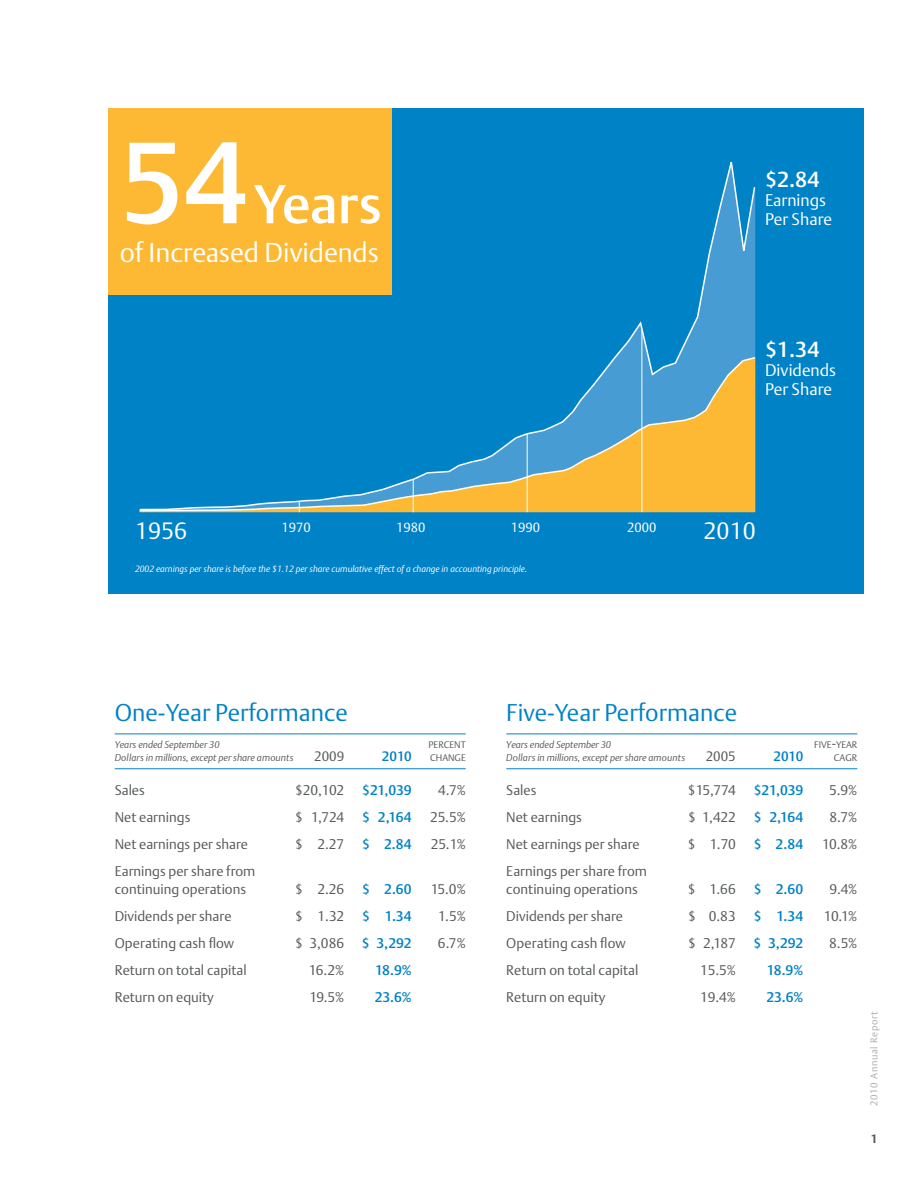
<style>
.page{position:relative;width:918px;height:1188px;background:#fff}
.page>*{position:absolute;margin:0;border:0;box-sizing:border-box;transform-origin:0 0}
.t1{font:500 54px "DTL Argo T";letter-spacing:-.005em;color:#fff}
.t2{font:300 27px "DTL Argo T";color:#fff}
.t3{font:300 24px "DTL Argo T";color:#0082c6}
.t4{font:300 23.4px "DTL Argo T";color:#fff}
.t5{font:500 21.45px "DTL Argo T";color:#fff}
.t6{font:300 16.65px/19px "DTL Argo T";color:#fff}
.t7{font:300 13.8px/18px "DTL Argo T";color:#56595a}
.t8{font:500 13.8px "DTL Argo T";letter-spacing:-.005em;color:#0082c6}
.t9{font:300 13.5px "DTL Argo T";color:#56595a}
.t10{font:500 13.5px "DTL Argo T";color:#0082c6}
.t11{font:300 13.2px "DTL Argo T";color:#fff}
.t12{font:700 12px "DTL Argo T";color:#56595a}
.t13{font:italic 300 9.75px "DTL Argo T";color:#56595a}
.t14{font:300 9.75px "DTL Argo T";letter-spacing:.07em;color:#aaacad}
.t15{font:300 9.45px "DTL Argo T";color:#56595a}
.t16{font:italic 300 9px "DTL Argo T";color:#fff}
.s1{font-size:114px}
.s2{font-size:13.5px}
</style>
<div class="page">
<hr style="left:115px;top:734px;width:351px;height:1px;background:#0082c6">
<hr style="left:115px;top:769px;width:351px;height:1px;background:#0082c6">
<hr style="left:506px;top:734px;width:351px;height:1px;background:#0082c6">
<hr style="left:506px;top:769px;width:351px;height:1px;background:#0082c6">
<div style="left:108px;top:108px;width:756px;height:486px;background:#0082c6"></div>
<div style="left:108px;top:108px;width:284px;height:187px;background:#fdb934"></div>
<svg style="left:139px;top:162px;width:617px;height:349px"></svg>
<h1 class="t1" style="left:120px;top:172px;width:263px"><span class="s1">54</span>Years</h1>
<h2 class="t2" style="left:120px;top:237px;width:261px">of Increased Dividends</h2>
<h3 class="t5" style="left:765px;top:167px;width:56px">$2.84</h3>
<p class="t6" style="left:765px;top:191px;width:69px">Earnings<br>Per Share</p>
<h3 class="t5" style="left:765px;top:336px;width:56px">$1.34</h3>
<p class="t6" style="left:765px;top:360px;width:73px">Dividends<br>Per Share</p>
<h3 class="t4" style="left:135px;top:517px;width:54px">1956</h3>
<p class="t11" style="left:282px;top:519px;width:31px">1970</p>
<p class="t11" style="left:396px;top:519px;width:31px">1980</p>
<p class="t11" style="left:511px;top:519px;width:31px">1990</p>
<p class="t11" style="left:627px;top:519px;width:31px">2000</p>
<h3 class="t4" style="left:704px;top:517px;width:54px">2010</h3>
<p class="t16" style="left:135px;top:563px;width:394px">2002 earnings per share is before the $1.12 per share cumulative effect of a change in accounting principle.</p>
<h3 class="t3" style="left:115px;top:698px;width:235px">One-Year Performance</h3>
<p class="t13" style="left:115px;top:738px;width:106px">Years ended September 30</p>
<p class="t15" style="left:429px;top:739px;width:39px">PERCENT</p>
<p class="t13" style="left:115px;top:752px;width:180px">Dollars in millions, except per share amounts</p>
<p class="t9" style="left:314px;top:748px;width:32px">2009</p>
<p class="t10" style="left:382px;top:748px;width:31px">2010</p>
<p class="t15" style="left:430px;top:752px;width:37px">CHANGE</p>
<p class="t7" style="left:115px;top:781px;width:32px">Sales</p>
<p class="t7" style="left:295px;top:781px;width:51px">$20,102</p>
<p class="t8" style="left:362px;top:782px;width:51px">$21,039</p>
<p class="t7" style="left:438px;top:781px;width:29px">4.7%</p>
<p class="t7" style="left:115px;top:808px;width:77px">Net earnings</p>
<p class="t7" style="left:295px;top:808px;width:51px">$ 1,724</p>
<p class="t8" style="left:362px;top:809px;width:51px">$ 2,164</p>
<p class="t7" style="left:430px;top:808px;width:37px">25.5%</p>
<p class="t7" style="left:115px;top:835px;width:135px">Net earnings per share</p>
<p class="t7" style="left:295px;top:835px;width:51px">$ 2.27</p>
<p class="t8" style="left:362px;top:836px;width:51px">$ 2.84</p>
<p class="t7" style="left:431px;top:835px;width:36px">25.1%</p>
<p class="t7" style="left:115px;top:862px;width:142px">Earnings per share from continuing operations</p>
<p class="t7" style="left:295px;top:880px;width:51px">$ 2.26</p>
<p class="t8" style="left:362px;top:881px;width:51px">$ 2.60</p>
<p class="t7" style="left:431px;top:880px;width:37px">15.0%</p>
<p class="t7" style="left:115px;top:907px;width:118px">Dividends per share</p>
<p class="t7" style="left:295px;top:907px;width:51px">$ 1.32</p>
<p class="t8" style="left:362px;top:908px;width:51px">$ 1.34</p>
<p class="t7" style="left:438px;top:907px;width:29px">1.5%</p>
<p class="t7" style="left:115px;top:934px;width:121px">Operating cash flow</p>
<p class="t7" style="left:295px;top:934px;width:51px">$ 3,086</p>
<p class="t8" style="left:362px;top:935px;width:51px">$ 3,292</p>
<p class="t7" style="left:438px;top:934px;width:29px">6.7%</p>
<p class="t7" style="left:115px;top:961px;width:134px">Return on total capital</p>
<p class="t7" style="left:309px;top:961px;width:37px">16.2%</p>
<p class="t8" style="left:375px;top:962px;width:38px">18.9%</p>
<p class="t7" style="left:115px;top:988px;width:101px">Return on equity</p>
<p class="t7" style="left:309px;top:988px;width:36px">19.5%</p>
<p class="t8" style="left:375px;top:989px;width:38px">23.6%</p>
<h3 class="t3" style="left:506px;top:698px;width:232px">Five-Year Performance</h3>
<p class="t13" style="left:506px;top:738px;width:106px">Years ended September 30</p>
<p class="t15" style="left:814px;top:739px;width:44px">FIVE<span class="s2">-</span>YEAR</p>
<p class="t13" style="left:506px;top:752px;width:180px">Dollars in millions, except per share amounts</p>
<p class="t9" style="left:706px;top:748px;width:32px">2005</p>
<p class="t10" style="left:773px;top:748px;width:31px">2010</p>
<p class="t15" style="left:834px;top:752px;width:25px">CAGR</p>
<p class="t7" style="left:506px;top:781px;width:32px">Sales</p>
<p class="t7" style="left:688px;top:781px;width:49px">$15,774</p>
<p class="t8" style="left:754px;top:782px;width:51px">$21,039</p>
<p class="t7" style="left:829px;top:781px;width:30px">5.9%</p>
<p class="t7" style="left:506px;top:808px;width:77px">Net earnings</p>
<p class="t7" style="left:688px;top:808px;width:49px">$ 1,422</p>
<p class="t8" style="left:754px;top:809px;width:51px">$ 2,164</p>
<p class="t7" style="left:830px;top:808px;width:29px">8.7%</p>
<p class="t7" style="left:506px;top:835px;width:135px">Net earnings per share</p>
<p class="t7" style="left:688px;top:835px;width:49px">$ 1.70</p>
<p class="t8" style="left:754px;top:836px;width:51px">$ 2.84</p>
<p class="t7" style="left:822px;top:835px;width:37px">10.8%</p>
<p class="t7" style="left:506px;top:862px;width:142px">Earnings per share from continuing operations</p>
<p class="t7" style="left:688px;top:880px;width:49px">$ 1.66</p>
<p class="t8" style="left:754px;top:881px;width:51px">$ 2.60</p>
<p class="t7" style="left:830px;top:880px;width:29px">9.4%</p>
<p class="t7" style="left:506px;top:907px;width:118px">Dividends per share</p>
<p class="t7" style="left:688px;top:907px;width:49px">$ 0.83</p>
<p class="t8" style="left:754px;top:908px;width:51px">$ 1.34</p>
<p class="t7" style="left:824px;top:907px;width:35px">10.1%</p>
<p class="t7" style="left:506px;top:934px;width:121px">Operating cash flow</p>
<p class="t7" style="left:688px;top:934px;width:49px">$ 2,187</p>
<p class="t8" style="left:754px;top:935px;width:51px">$ 3,292</p>
<p class="t7" style="left:829px;top:934px;width:30px">8.5%</p>
<p class="t7" style="left:506px;top:961px;width:134px">Return on total capital</p>
<p class="t7" style="left:700px;top:961px;width:37px">15.5%</p>
<p class="t8" style="left:767px;top:962px;width:38px">18.9%</p>
<p class="t7" style="left:506px;top:988px;width:101px">Return on equity</p>
<p class="t7" style="left:700px;top:988px;width:37px">19.4%</p>
<p class="t8" style="left:766px;top:989px;width:38px">23.6%</p>
<p class="t14" style="left:868px;top:1106px;width:96px;rotate:-90deg">2010 Annual Report</p>
<p class="t12" style="left:871px;top:1132px;width:8px">1</p>
</div>
